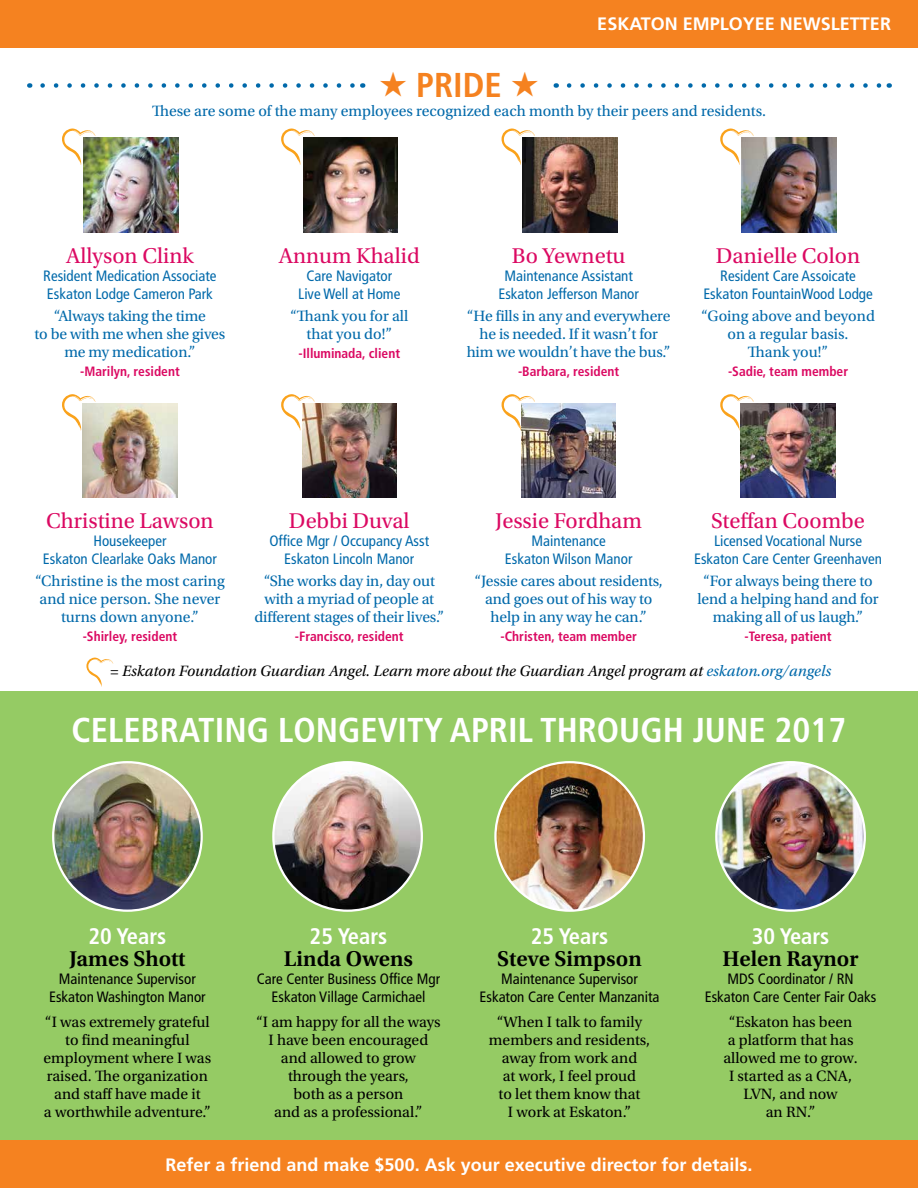
<style>
.page{position:relative;width:918px;height:1188px;background:#fff}
.page>*{position:absolute;margin:0;border:0;box-sizing:border-box;transform-origin:0 0}
.t1{font:700 condensed 34.5px "Frutiger LT Std";color:#fff}
.t2{font:700 condensed 34.5px "Frutiger LT Std";color:#f58220}
.t3{font:22.5px "Utopia Std";color:#db0962}
.t4{font:600 22.5px "Utopia Std";color:#000}
.t5{font:700 condensed 22.5px "Frutiger LT Std";color:#fff}
.t6{font:700 18px "Frutiger LT Std";color:#fff}
.t7{font:15.75px/18px "Utopia Std";letter-spacing:-.01em;color:#0069aa;text-align:center}
.t8{font:15.75px/18px "Utopia Std";color:#000;text-align:center}
.t9{font:italic 15.75px "Utopia Std";color:#000}
.t10{font:condensed 15px/18px "Frutiger LT Std";color:#0069aa;text-align:center}
.t11{font:condensed 15px/18px "Frutiger LT Std";color:#000;text-align:center}
.t12{font:700 condensed 13.5px "Frutiger LT Std";color:#db0962}
.s1{color:#0069aa}
</style>
<div class="page">
<img style="left:83px;top:403px;width:94px;height:95px">
<img style="left:302px;top:403px;width:95px;height:95px">
<div style="left:0;top:691px;width:918px;height:497px;background:#95cb64"></div>
<img style="left:495px;top:762px;width:149px;height:149px;border-radius:74px">
<img style="left:716px;top:762px;width:149px;height:149px;border-radius:74px">
<img style="left:84px;top:138px;width:94px;height:94px">
<svg style="left:43px;top:83px;width:312px;height:5px"></svg>
<svg style="left:569px;top:83px;width:313px;height:5px"></svg>
<img style="left:53px;top:762px;width:149px;height:149px;border-radius:74px">
<img style="left:273px;top:762px;width:149px;height:149px;border-radius:74px">
<img style="left:303px;top:138px;width:95px;height:94px">
<img style="left:523px;top:138px;width:94px;height:94px">
<img style="left:742px;top:138px;width:94px;height:94px">
<img style="left:521px;top:403px;width:95px;height:95px">
<img style="left:741px;top:403px;width:94px;height:95px">
<svg style="left:62px;top:129px;width:34px;height:36px"></svg>
<svg style="left:281px;top:129px;width:34px;height:36px"></svg>
<svg style="left:501px;top:129px;width:34px;height:36px"></svg>
<svg style="left:720px;top:129px;width:34px;height:36px"></svg>
<svg style="left:62px;top:394px;width:34px;height:37px"></svg>
<svg style="left:281px;top:394px;width:34px;height:37px"></svg>
<svg style="left:501px;top:394px;width:34px;height:37px"></svg>
<svg style="left:720px;top:394px;width:34px;height:37px"></svg>
<svg style="left:86px;top:658px;width:27px;height:29px"></svg>
<div style="left:0;top:0;width:918px;height:47px;background:#f58220"></div>
<div style="left:0;top:1140px;width:918px;height:48px;background:#f58220"></div>
<p class="t6" style="left:597px;top:14px;width:295px">ESKATON EMPLOYEE NEWSLETTER</p>
<h1 class="t2" style="left:379px;top:65px;width:161px">★ PRIDE ★</h1>
<p class="t7" style="left:152px;top:102px;width:615px">These are some of the many employees recognized each month by their peers and residents.</p>
<h2 class="t3" style="left:66px;top:243px;width:129px">Allyson Clink</h2>
<p class="t10" style="left:43px;top:267px;width:175px;text-align:left">Resident Medication Associate<br>Eskaton Lodge Cameron Park</p>
<p class="t7" style="left:35px;top:307px;width:192px">“Always taking the time<br>to be with me when she gives me my medication.”</p>
<p class="t12" style="left:80px;top:364px;width:101px">-Marilyn, resident</p>
<h2 class="t3" style="left:279px;top:243px;width:142px">Annum Khalid</h2>
<p class="t10" style="left:298px;top:267px;width:104px">Care Navigator<br>Live Well at Home</p>
<p class="t7" style="left:290px;top:307px;width:120px">“Thank you for all that you do!”</p>
<p class="t12" style="left:299px;top:346px;width:103px">-Illuminada, client</p>
<h2 class="t3" style="left:512px;top:243px;width:115px">Bo Yewnetu</h2>
<p class="t10" style="left:498px;top:267px;width:142px">Maintenance Assistant<br>Eskaton Jefferson Manor</p>
<p class="t7" style="left:467px;top:307px;width:205px">“He fills in any and everywhere he is needed. If it wasn’t for him we wouldn’t have the bus.”</p>
<p class="t12" style="left:518px;top:364px;width:103px">-Barbara, resident</p>
<h2 class="t3" style="left:716px;top:243px;width:146px">Danielle Colon</h2>
<p class="t10" style="left:703px;top:267px;width:171px">Resident Care Assoicate<br>Eskaton FountainWood Lodge</p>
<p class="t7" style="left:701px;top:307px;width:175px">“Going above and beyond on a regular basis.<br>Thank you!”</p>
<p class="t12" style="left:728px;top:364px;width:122px">-Sadie, team member</p>
<h2 class="t3" style="left:46px;top:508px;width:169px">Christine Lawson</h2>
<p class="t10" style="left:43px;top:532px;width:176px">Housekeeper<br>Eskaton Clearlake Oaks Manor</p>
<p class="t7" style="left:35px;top:572px;width:191px">“Christine is the most caring and nice person. She never turns down anyone.”</p>
<p class="t12" style="left:83px;top:629px;width:96px">-Shirley, resident</p>
<h2 class="t3" style="left:711px;top:508px;width:155px">Steffan Coombe</h2>
<p class="t10" style="left:694px;top:532px;width:190px">Licensed Vocational Nurse<br>Eskaton Care Center Greenhaven</p>
<p class="t7" style="left:698px;top:572px;width:183px">“For always being there to lend a helping hand and for making all of us laugh.”</p>
<p class="t12" style="left:744px;top:629px;width:89px">-Teresa, patient</p>
<p class="t9" style="left:110px;top:662px;width:722px">= Eskaton Foundation Guardian Angel. Learn more about the Guardian Angel program at <span class="s1">eskaton.org/angels</span></p>
<h2 class="t3" style="left:289px;top:508px;width:122px">Debbi Duval</h2>
<p class="t10" style="left:269px;top:532px;width:161px">Office Mgr / Occupancy Asst<br>Eskaton Lincoln Manor</p>
<p class="t7" style="left:254px;top:572px;width:191px">“She works day in, day out with a myriad of people at different stages of their lives.”</p>
<p class="t12" style="left:295px;top:629px;width:110px">-Francisco, resident</p>
<h2 class="t3" style="left:495px;top:508px;width:148px">Jessie Fordham</h2>
<p class="t10" style="left:505px;top:532px;width:129px">Maintenance<br>Eskaton Wilson Manor</p>
<p class="t7" style="left:475px;top:572px;width:190px">“Jessie cares about residents, and goes out of his way to help in any way he can.”</p>
<p class="t12" style="left:501px;top:629px;width:138px">-Christen, team member</p>
<h1 class="t1" style="left:72px;top:709px;width:776px">CELEBRATING LONGEVITY APRIL THROUGH JUNE 2017</h1>
<h2 class="t5" style="left:89px;top:923px;width:79px">20 Years</h2>
<h2 class="t4" style="left:69px;top:946px;width:118px">James Shott</h2>
<p class="t11" style="left:49px;top:970px;width:158px">Maintenance Supervisor<br>Eskaton Washington Manor</p>
<p class="t8" style="left:44px;top:1013px;width:169px">“I was extremely grateful to find meaningful employment where I was raised. The organization and staff have made it<br>a worthwhile adventure.”</p>
<h2 class="t5" style="left:310px;top:923px;width:79px">25 Years</h2>
<h2 class="t4" style="left:284px;top:946px;width:131px">Linda Owens</h2>
<p class="t11" style="left:257px;top:970px;width:185px">Care Center Business Office Mgr<br>Eskaton Village Carmichael</p>
<p class="t8" style="left:256px;top:1013px;width:186px">“I am happy for all the ways<br>I have been encouraged and allowed to grow through the years,<br>both as a person<br>and as a professional.”</p>
<h2 class="t5" style="left:531px;top:923px;width:79px">25 Years</h2>
<h2 class="t4" style="left:497px;top:946px;width:146px">Steve Simpson</h2>
<p class="t11" style="left:480px;top:970px;width:181px">Maintenance Supervisor<br>Eskaton Care Center Manzanita</p>
<p class="t8" style="left:489px;top:1013px;width:163px">“When I talk to family members and residents, away from work and<br>at work, I feel proud<br>to let them know that<br>I work at Eskaton.”</p>
<h2 class="t5" style="left:752px;top:923px;width:79px">30 Years</h2>
<h2 class="t4" style="left:723px;top:946px;width:138px">Helen Raynor</h2>
<p class="t11" style="left:705px;top:970px;width:173px">MDS Coordinator / RN<br>Eskaton Care Center Fair Oaks</p>
<p class="t8" style="left:723px;top:1013px;width:136px">“Eskaton has been a platform that has allowed me to grow.<br>I started as a CNA,<br>LVN, and now<br>an RN.”</p>
<p class="t6" style="left:166px;top:1154px;width:588px">Refer a friend and make $500. Ask your executive director for details.</p>
</div>
